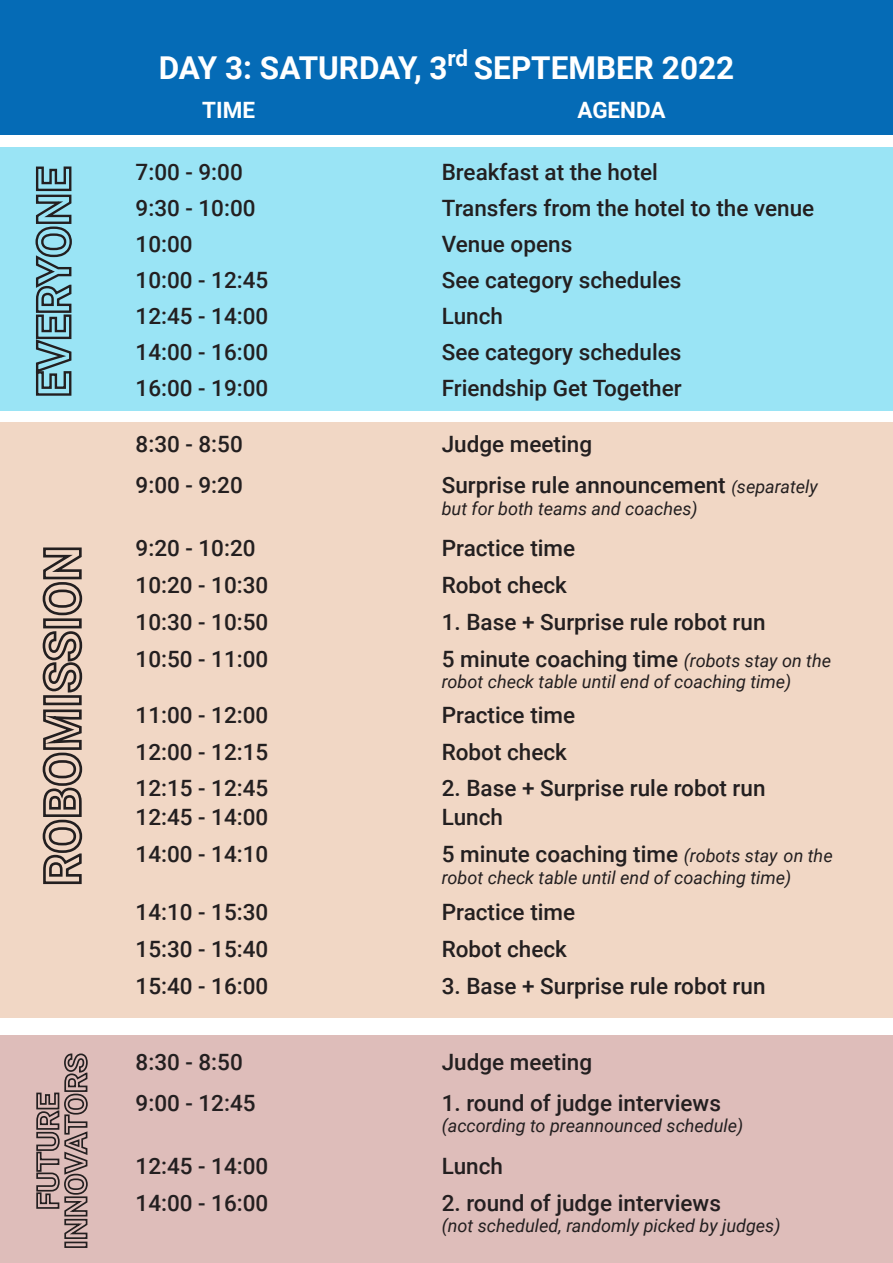
<style>
.page{position:relative;width:893px;height:1263px;background:#fff}
.page>*{position:absolute;margin:0;border:0;box-sizing:border-box;transform-origin:0 0}
.t1{font:700 31.5px "Roboto";color:#fff}
.t2{font:500 22.5px "Roboto";color:#231f20}
.t3{font:700 22.5px "Roboto";color:#fff}
.t4{font:italic 18px "Roboto";color:#231f20}
.s1{font-weight:400;font-style:italic;font-size:16.5px}
.s2{font-weight:400;font-style:italic;font-size:18px}
</style>
<div class="page">
<div style="left:0;top:1036px;width:893px;height:227px;background:#debdba"></div>
<div style="left:64px;top:1241px;width:23px;height:7px;border:2px solid #231f20"></div>
<svg style="left:36px;top:1053px;width:52px;height:186px"></svg>
<div style="left:0;top:0;width:893px;height:135px;background:#056bb6"></div>
<div style="left:0;top:147px;width:893px;height:263px;background:#9ae4f5"></div>
<div style="left:0;top:422px;width:893px;height:596px;background:#f1d7c5"></div>
<svg style="left:35px;top:166px;width:37px;height:230px"></svg>
<svg style="left:42px;top:709px;width:41px;height:176px"></svg>
<div style="left:43px;top:695px;width:39px;height:10px;border:3px solid #231f20"></div>
<svg style="left:42px;top:631px;width:41px;height:62px"></svg>
<div style="left:43px;top:618px;width:39px;height:10px;border:3px solid #231f20"></div>
<svg style="left:42px;top:547px;width:41px;height:69px"></svg>
<h1 class="t1" style="left:159px;top:46px;width:577px">DAY 3: SATURDAY, 3<sup>rd</sup> SEPTEMBER 2022</h1>
<p class="t3" style="left:202px;top:94px;width:54px">TIME</p>
<p class="t3" style="left:577px;top:94px;width:90px">AGENDA</p>
<p class="t2" style="left:136px;top:156px;width:109px">7:00 - 9:00</p>
<p class="t2" style="left:442px;top:156px;width:218px">Breakfast at the hotel</p>
<p class="t2" style="left:136px;top:192px;width:121px">9:30 - 10:00</p>
<p class="t2" style="left:442px;top:192px;width:374px">Transfers from the hotel to the venue</p>
<p class="t2" style="left:136px;top:228px;width:59px">10:00</p>
<p class="t2" style="left:442px;top:228px;width:132px">Venue opens</p>
<p class="t2" style="left:136px;top:264px;width:134px">10:00 - 12:45</p>
<p class="t2" style="left:442px;top:264px;width:241px">See category schedules</p>
<p class="t2" style="left:136px;top:300px;width:134px">12:45 - 14:00</p>
<p class="t2" style="left:442px;top:300px;width:63px">Lunch</p>
<p class="t2" style="left:136px;top:336px;width:134px">14:00 - 16:00</p>
<p class="t2" style="left:442px;top:336px;width:241px">See category schedules</p>
<p class="t2" style="left:136px;top:372px;width:134px">16:00 - 19:00</p>
<p class="t2" style="left:442px;top:372px;width:241px">Friendship Get Together</p>
<p class="t2" style="left:136px;top:429px;width:109px">8:30 - 8:50</p>
<p class="t2" style="left:442px;top:429px;width:152px">Judge meeting</p>
<p class="t2" style="left:136px;top:469px;width:109px">9:00 - 9:20</p>
<p class="t2" style="left:442px;top:469px;width:378px">Surprise rule announcement <span class="s1">(</span><span class="s2">separately</span></p>
<p class="t4" style="left:442px;top:496px;width:257px">but for both teams and coaches)</p>
<p class="t2" style="left:136px;top:532px;width:121px">9:20 - 10:20</p>
<p class="t2" style="left:442px;top:532px;width:135px">Practice time</p>
<p class="t2" style="left:136px;top:569px;width:134px">10:20 - 10:30</p>
<p class="t2" style="left:442px;top:569px;width:127px">Robot check</p>
<p class="t2" style="left:136px;top:606px;width:134px">10:30 - 10:50</p>
<p class="t2" style="left:442px;top:606px;width:325px">1. Base + Surprise rule robot run</p>
<p class="t2" style="left:136px;top:643px;width:134px">10:50 - 11:00</p>
<p class="t2" style="left:442px;top:643px;width:391px">5 minute coaching time <span class="s2">(robots stay on the</span></p>
<p class="t4" style="left:442px;top:669px;width:351px">robot check table until end of coaching time)</p>
<p class="t2" style="left:136px;top:699px;width:134px">11:00 - 12:00</p>
<p class="t2" style="left:442px;top:699px;width:135px">Practice time</p>
<p class="t2" style="left:136px;top:736px;width:134px">12:00 - 12:15</p>
<p class="t2" style="left:442px;top:736px;width:127px">Robot check</p>
<p class="t2" style="left:136px;top:772px;width:134px">12:15 - 12:45</p>
<p class="t2" style="left:442px;top:772px;width:325px">2. Base + Surprise rule robot run</p>
<p class="t2" style="left:136px;top:801px;width:134px">12:45 - 14:00</p>
<p class="t2" style="left:442px;top:801px;width:63px">Lunch</p>
<p class="t2" style="left:136px;top:838px;width:134px">14:00 - 14:10</p>
<p class="t2" style="left:442px;top:838px;width:392px">5 minute coaching time <span class="s2">(robots stay on the</span></p>
<p class="t4" style="left:442px;top:865px;width:351px">robot check table until end of coaching time)</p>
<p class="t2" style="left:136px;top:896px;width:134px">14:10 - 15:30</p>
<p class="t2" style="left:442px;top:896px;width:135px">Practice time</p>
<p class="t2" style="left:136px;top:933px;width:134px">15:30 - 15:40</p>
<p class="t2" style="left:442px;top:933px;width:127px">Robot check</p>
<p class="t2" style="left:136px;top:970px;width:134px">15:40 - 16:00</p>
<p class="t2" style="left:442px;top:970px;width:325px">3. Base + Surprise rule robot run</p>
<p class="t2" style="left:136px;top:1046px;width:109px">8:30 - 8:50</p>
<p class="t2" style="left:442px;top:1046px;width:152px">Judge meeting</p>
<p class="t2" style="left:136px;top:1087px;width:121px">9:00 - 12:45</p>
<p class="t2" style="left:442px;top:1087px;width:281px">1. round of judge interviews</p>
<p class="t4" style="left:442px;top:1113px;width:303px">(according to preannounced schedule)</p>
<p class="t2" style="left:136px;top:1150px;width:134px">12:45 - 14:00</p>
<p class="t2" style="left:442px;top:1150px;width:63px">Lunch</p>
<p class="t2" style="left:136px;top:1187px;width:134px">14:00 - 16:00</p>
<p class="t2" style="left:442px;top:1187px;width:281px">2. round of judge interviews</p>
<p class="t4" style="left:442px;top:1213px;width:340px">(not scheduled, randomly picked by judges)</p>
</div>
